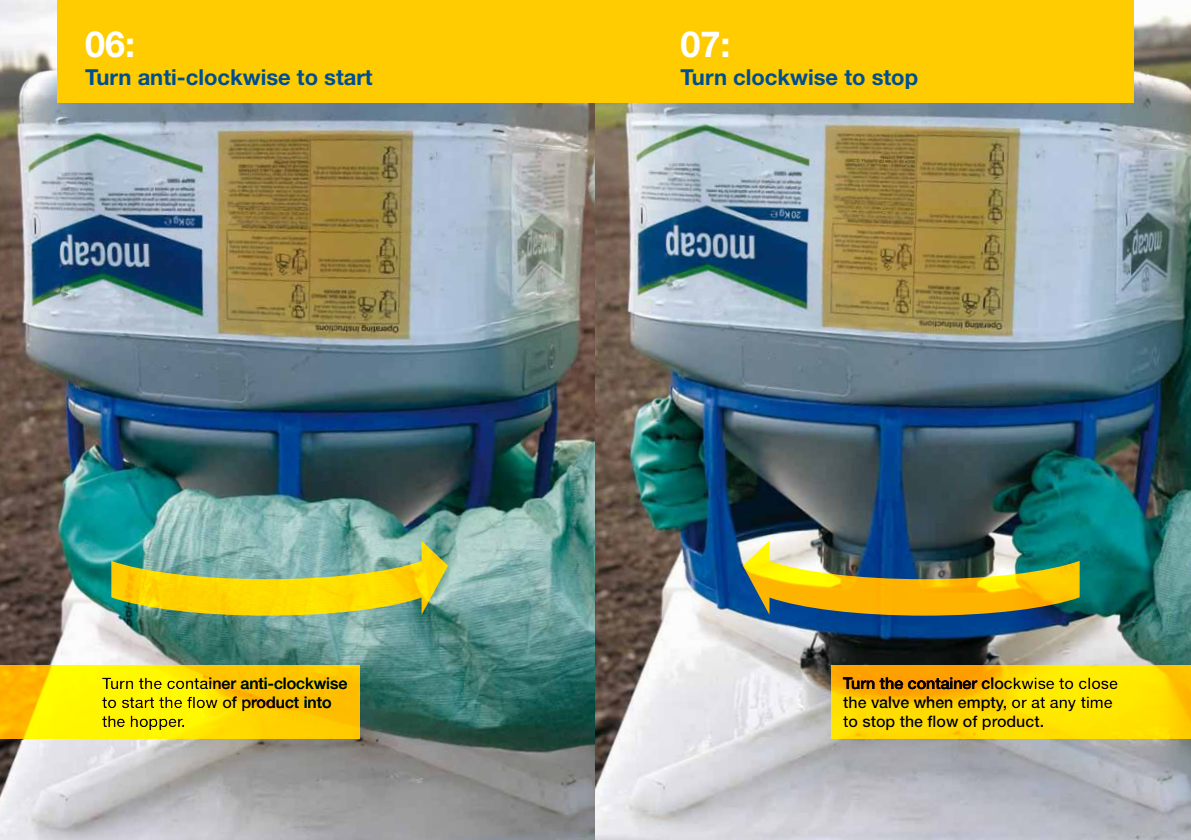
<style>
.page{position:relative;width:1191px;height:840px;background:#fff}
.page>*{position:absolute;margin:0;border:0;box-sizing:border-box;transform-origin:0 0}
.t1{font:700 36px "Helvetica Neue";color:#fff}
.t2{font:700 22px "Helvetica Neue";color:#004e92}
.t3{font:500 16px/19px "Helvetica Neue";color:#000}
</style>
<div class="page">
<img style="left:0;top:0;width:1191px;height:839px">
<div style="left:57px;top:0;width:538px;height:102px;background:#fecc00"></div>
<div style="left:595px;top:0;width:539px;height:102px;background:#fecc00"></div>
<svg style="left:831px;top:665px;width:360px;height:73px;background:#fed300"></svg>
<svg style="left:0;top:665px;width:359px;height:73px;background:#fedc00"></svg>
<img style="left:743px;top:540px;width:336px;height:75px">
<svg style="left:111px;top:540px;width:337px;height:75px;background:#b9c257"></svg>
<h1 class="t1" style="left:85px;top:22px;width:52px">06:</h1>
<h2 class="t2" style="left:85px;top:64px;width:289px">Turn anti-clockwise to start</h2>
<p class="t3" style="left:102px;top:673px;width:247px">Turn the container anti-clockwise to start the flow of product into the hopper.</p>
<h1 class="t1" style="left:680px;top:22px;width:52px">07:</h1>
<h2 class="t2" style="left:680px;top:64px;width:239px">Turn clockwise to stop</h2>
<p class="t3" style="left:843px;top:673px;width:276px">Turn the container clockwise to close the valve when empty, or at any time to stop the flow of product.</p>
</div>
